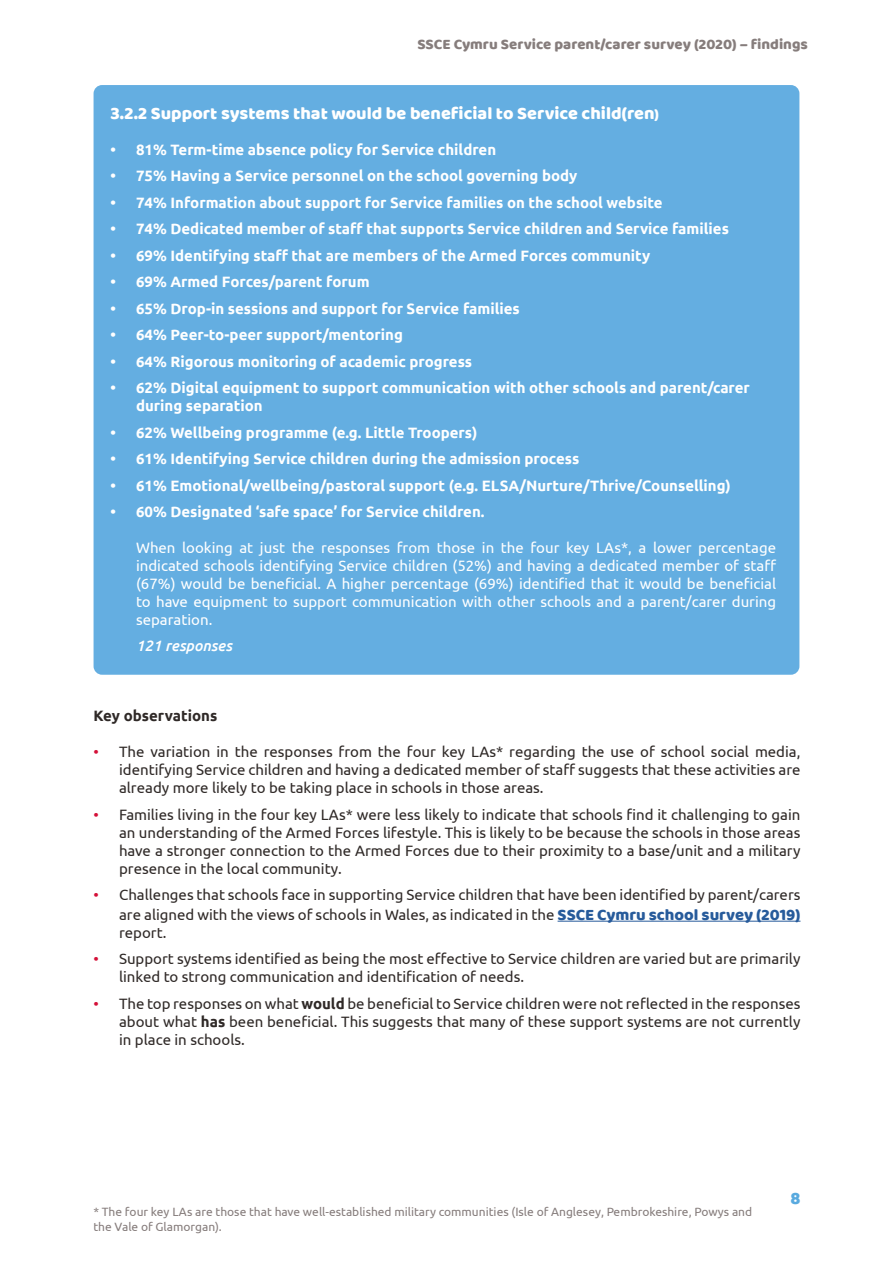
<style>
.page{position:relative;width:893px;height:1263px;background:#fff}
.page>*{position:absolute;margin:0;border:0;box-sizing:border-box;transform-origin:0 0}
.t1{font:18px "Baloo";color:#fff}
.t2{font:18px "Baloo";color:#59aadf}
.t3{font:15px/18px "Ubuntu";color:#2f2927;text-align:justify}
.t4{font:700 15px/18px "Ubuntu";color:#fff}
.t5{font:15px/18px "Ubuntu";color:#fff;text-align:justify}
.t6{font:15px "Baloo";color:#867d7c}
.t7{font:700 15px "Ubuntu";color:#2f2927}
.t8{font:italic 500 15px "Ubuntu";color:#fff}
.t9{font:12px/14.4px "Ubuntu";color:#867d7c}
.s1{font-size:15px}
.s2{color:#d41038}
.s3{font-family:"Baloo";font-size:16.5px;color:#275b9b}
.s4{font-weight:700}
</style>
<div class="page">
<div style="left:94px;top:85px;width:705px;height:590px;background:#64aee1;border-radius:9px"></div>
<hr style="left:558px;top:921px;width:242px;height:1px;background:#275b9b">
<p class="t6" style="left:417px;top:35px;width:392px">SSCE Cymru Service parent/carer survey (2020) – findings</p>
<p class="t1" style="left:111px;top:102px;width:550px">3.2.2 Support systems that would be beneficial to Service child(ren<span class="s1">)</span></p>
<p class="t4" style="left:111px;top:140px;width:387px">• 81% Term-time absence policy for Service children</p>
<p class="t4" style="left:111px;top:167px;width:468px">• 75% Having a Service personnel on the school governing body</p>
<p class="t4" style="left:111px;top:193px;width:554px">• 74% Information about support for Service families on the school website</p>
<p class="t4" style="left:111px;top:220px;width:620px">• 74% Dedicated member of staff that supports Service children and Service families</p>
<p class="t4" style="left:111px;top:246px;width:541px">• 69% Identifying staff that are members of the Armed Forces community</p>
<p class="t4" style="left:111px;top:273px;width:261px">• 69% Armed Forces/parent forum</p>
<p class="t4" style="left:111px;top:299px;width:411px">• 65% Drop-in sessions and support for Service families</p>
<p class="t4" style="left:111px;top:326px;width:294px">• 64% Peer-to-peer support/mentoring</p>
<p class="t4" style="left:111px;top:352px;width:363px">• 64% Rigorous monitoring of academic progress</p>
<p class="t4" style="left:136px;top:379px;width:615px;text-indent:-26px">• 62% Digital equipment to support communication with other schools and parent/carer during separation</p>
<p class="t4" style="left:111px;top:423px;width:368px">• 62% Wellbeing programme (e.g. Little Troopers)</p>
<p class="t4" style="left:111px;top:450px;width:470px">• 61% Identifying Service children during the admission process</p>
<p class="t4" style="left:111px;top:476px;width:622px">• 61% Emotional/wellbeing/pastoral support (e.g. ELSA/Nurture/Thrive/Counselling)</p>
<p class="t4" style="left:111px;top:503px;width:375px">• 60% Designated ‘safe space’ for Service children.</p>
<p class="t5" style="left:136px;top:538px;width:642px">When looking at just the responses from those in the four key LAs*, a lower percentage indicated schools identifying Service children (52%) and having a dedicated member of staff (67%) would be beneficial. A higher percentage (69%) identified that it would be beneficial to have equipment to support communication with other schools and a parent/carer during separation.</p>
<p class="t8" style="left:136px;top:637px;width:97px">121 responses</p>
<p class="t7" style="left:94px;top:707px;width:125px">Key observations</p>
<p class="t3" style="left:119px;top:742px;width:683px;text-indent:-26px"><span class="s2">•</span> The variation in the responses from the four key LAs* regarding the use of school social media, identifying Service children and having a dedicated member of staff suggests that these activities are already more likely to be taking place in schools in those areas.</p>
<p class="t3" style="left:119px;top:805px;width:683px;text-indent:-26px"><span class="s2">•</span> Families living in the four key LAs* were less likely to indicate that schools find it challenging to gain an understanding of the Armed Forces lifestyle. This is likely to be because the schools in those areas have a stronger connection to the Armed Forces due to their proximity to a base/unit and a military presence in the local community.</p>
<p class="t3" style="left:94px;top:884px;width:708px;line-height:19.8px;text-align:right"><span class="s2">•</span> Challenges that schools face in supporting Service children that have been identified by parent/carers are aligned with the views of schools in Wales, as indicated in the <span class="s3">SSCE Cymru school survey (2019)</span></p>
<p class="t3" style="left:119px;top:923px;width:49px">report.</p>
<p class="t3" style="left:119px;top:950px;width:683px;text-indent:-26px"><span class="s2">•</span> Support systems identified as being the most effective to Service children are varied but are primarily linked to strong communication and identification of needs.</p>
<p class="t3" style="left:119px;top:994px;width:683px;text-indent:-26px"><span class="s2">•</span> The top responses on what <span class="s4">would</span> be beneficial to Service children were not reflected in the responses about what <span class="s4">has</span> been beneficial. This suggests that many of these support systems are not currently in place in schools.</p>
<p class="t9" style="left:93px;top:1204px;width:660px">* The four key LAs are those that have well-established military communities (Isle of Anglesey, Pembrokeshire, Powys and the Vale of Glamorgan).</p>
<p class="t2" style="left:790px;top:1187px;width:12px">8</p>
</div>
